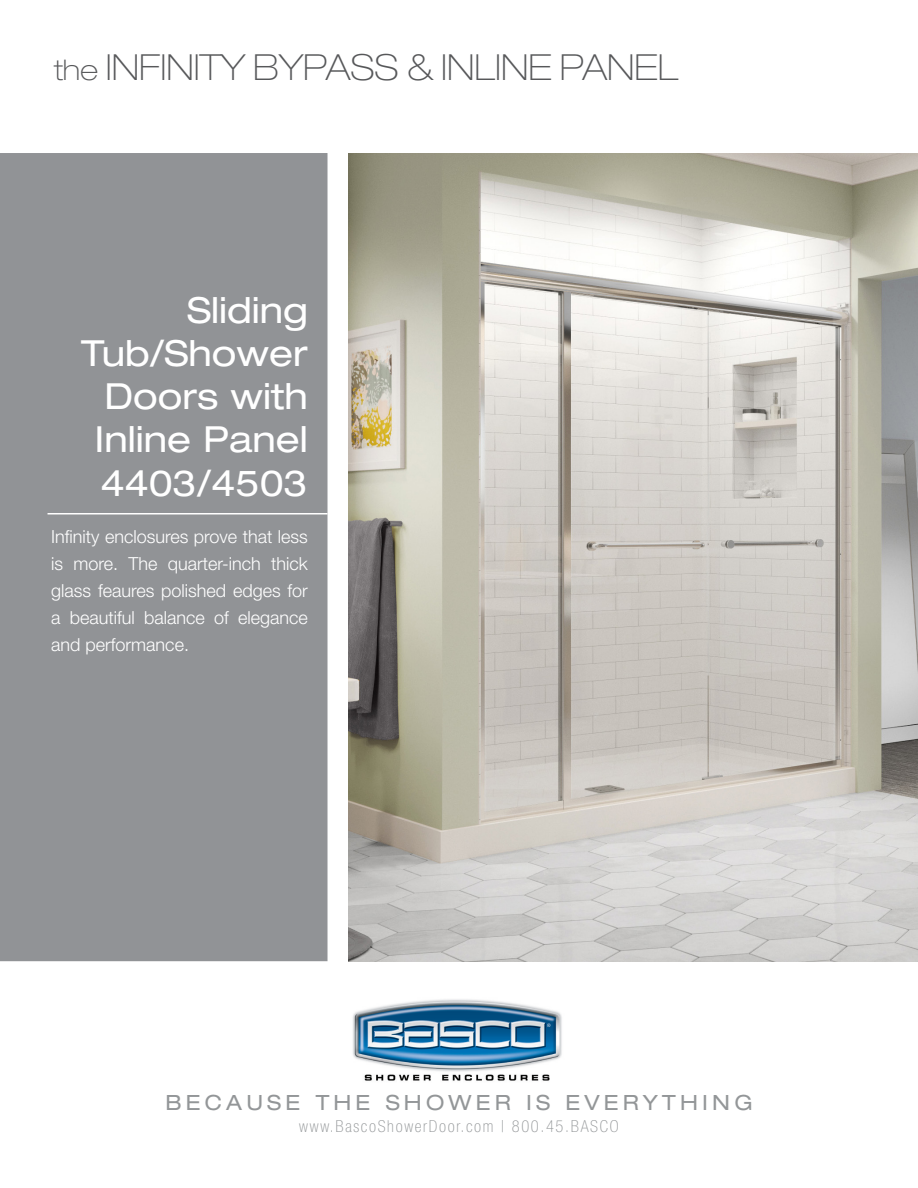
<style>
.page{position:relative;width:918px;height:1188px;background:#fff}
.page>*{position:absolute;margin:0;border:0;box-sizing:border-box;transform-origin:0 0}
.t1{font:expanded 36px/43.2px "Helvetica Neue LT Std";color:#fff;text-align:right}
.t2{font:100 expanded 36px "Helvetica Neue LT Std";color:#57585a}
.t3{font:expanded 21px "Helvetica Neue LT Std";letter-spacing:.2em;color:#939698}
.t4{font:300 18px/27px "Helvetica Neue LT Std";color:#fff;text-align:justify}
.t5{font:100 condensed 16.5px "Helvetica Neue LT Std";letter-spacing:.1em;color:#939698}
.s1{font-size:28.5px}
</style>
<div class="page">
<img style="left:349px;top:153px;width:569px;height:808px">
<img style="left:353px;top:999px;width:209px;height:82px">
<div style="left:0;top:153px;width:328px;height:808px;background:#919396"></div>
<hr style="left:48px;top:513px;width:280px;height:1px;background:#fff">
<p class="t2" style="left:54px;top:46px;width:626px"><span class="s1">the</span> INFINITY BYPASS &amp; INLINE PANEL</p>
<p class="t1" style="left:187px;top:288px;width:122px">Sliding</p>
<p class="t1" style="left:81px;top:331px;width:228px">Tub/Shower<br>Doors with</p>
<p class="t1" style="left:94px;top:417px;width:215px">Inline Panel</p>
<p class="t1" style="left:101px;top:461px;width:209px">4403/4503</p>
<p class="t4" style="left:51px;top:522px;width:258px">Infinity enclosures prove that less is more. The quarter-inch thick glass feaures polished edges for a beautiful balance of elegance and performance.</p>
<p class="t3" style="left:165px;top:1090px;width:589px">BECAUSE THE SHOWER IS EVERYTHING</p>
<p class="t5" style="left:299px;top:1117px;width:321px">www.BascoShowerDoor.com | 800.45.BASCO</p>
</div>
